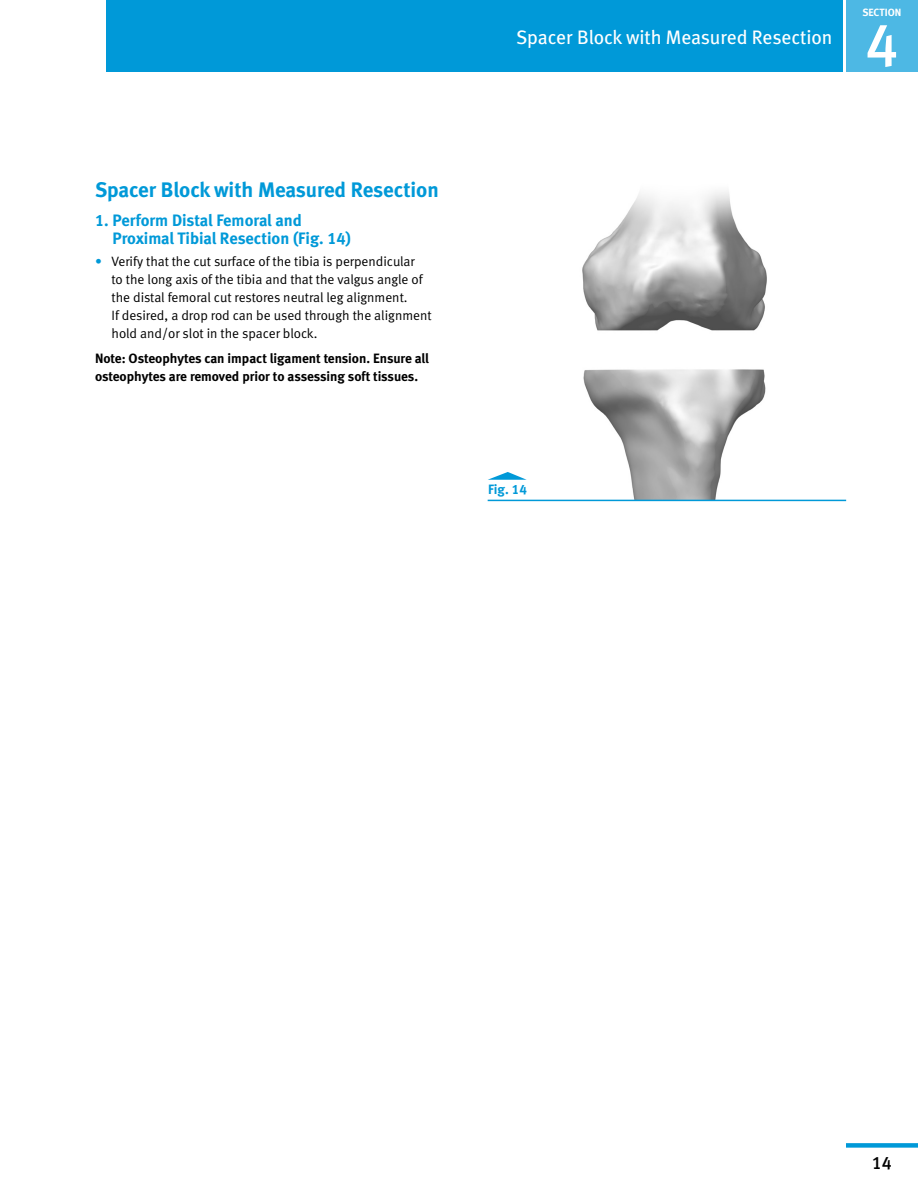
<style>
.page{position:relative;width:918px;height:1188px;background:#fff}
.page>*{position:absolute;margin:0;border:0;box-sizing:border-box;transform-origin:0 0}
.stFolio{font:60px "Meta Medium LF";color:#fff}
.Bar_Heading_Left{font:21px "Meta Bold LF";color:#0099d8}
.Bar_Heading_Right{font:19.5px "Meta Book LF";color:#fff}
.t1{font:18px "Meta Medium LF";color:#000}
.Bar_Heading_Left-2{font:16.5px/18px "Meta Bold LF";color:#0099d8}
.Bar_Heading_Left-3{font:13.5px/18px "Meta Normal LF";color:#000}
.Bar_Heading_Left-4{font:13.5px/18px "Meta Bold LF";color:#000}
.stText{font:13.5px "Meta Bold LF";color:#0099d8}
.t2{font:10.5px "Meta Bold LF";color:#fff}
.s1{color:#0099d8}
</style>
<div class="page">
<div style="left:106px;top:0;width:737px;height:72px;background:#0099d8"></div>
<div style="left:846px;top:0;width:72px;height:72px;background:#4db8e4"></div>
<div style="left:846px;top:1143px;width:72px;height:5px;background:#0099d8"></div>
<img style="left:526px;top:191px;width:269px;height:309px">
<hr style="left:488px;top:500px;width:358px;height:1px;background:#0099d8">
<svg style="left:488px;top:472px;width:39px;height:8px"></svg>
<p class="Bar_Heading_Left" style="left:95px;top:177px;width:345px">Spacer Block with Measured Resection</p>
<p class="Bar_Heading_Left-2" style="left:113px;top:211px;width:240px;text-indent:-18px">1. Perform Distal Femoral and<br>Proximal Tibial Resection (Fig. 14)</p>
<p class="Bar_Heading_Left-3" style="left:112px;top:253px;width:322px;text-indent:-16px"><span class="s1">•</span> Verify that the cut surface of the tibia is perpendicular<br>to the long axis of the tibia and that the valgus angle of the distal femoral cut restores neutral leg alignment.<br>If desired, a drop rod can be used through the alignment hold and/or slot in the spacer block.</p>
<p class="Bar_Heading_Left-4" style="left:95px;top:349px;width:336px">Note: Osteophytes can impact ligament tension. Ensure all osteophytes are removed prior to assessing soft tissues.</p>
<p class="Bar_Heading_Right" style="left:516px;top:25px;width:318px">Spacer Block with Measured Resection</p>
<p class="t2" style="left:863px;top:6px;width:40px">SECTION</p>
<p class="stFolio" style="left:865px;top:9px;width:35px">4</p>
<p class="stText" style="left:488px;top:482px;width:40px">Fig. 14</p>
<h3 class="t1" style="left:872px;top:1152px;width:22px">14</h3>
</div>
